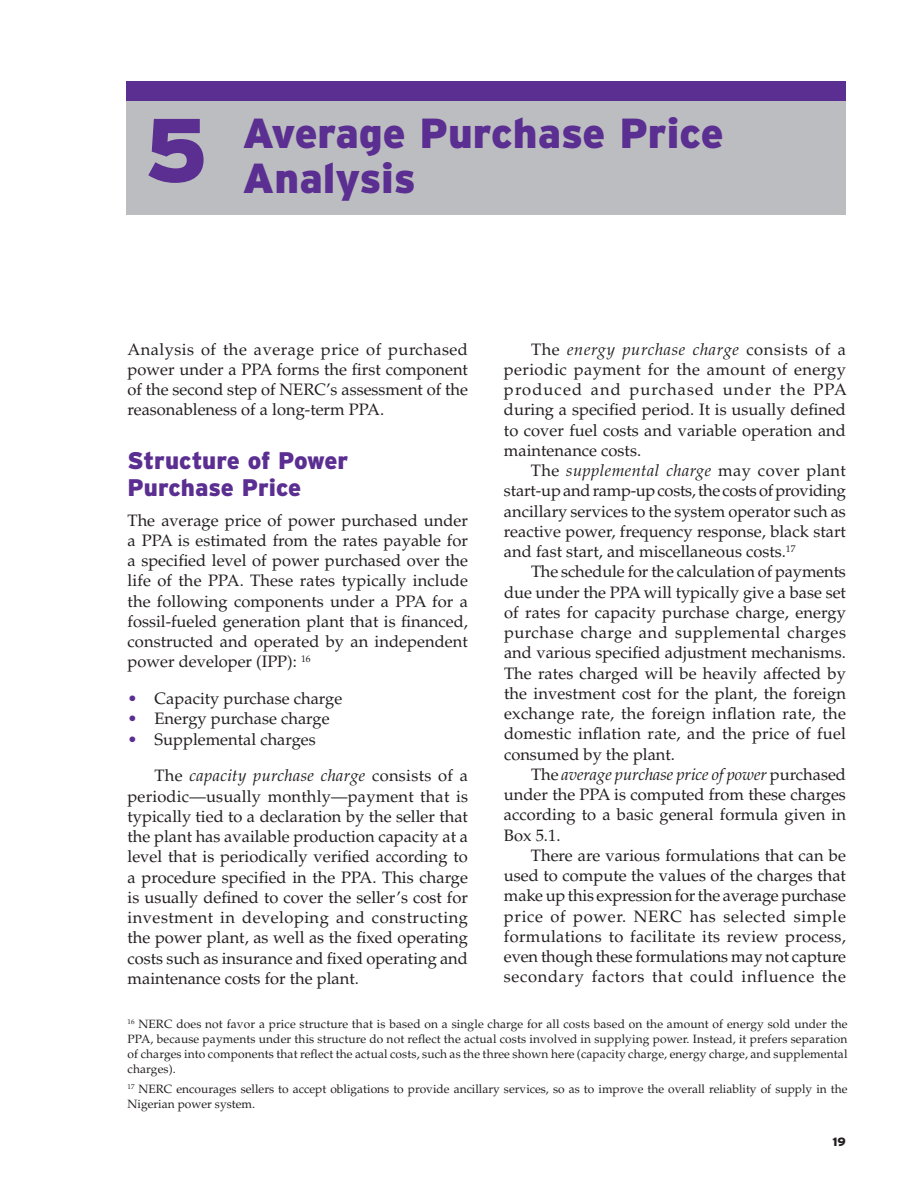
<style>
.page{position:relative;width:918px;height:1188px;background:#fff}
.page>*{position:absolute;margin:0;border:0;box-sizing:border-box;transform-origin:0 0}
.t1{font:900 42px/45px "Interstate";color:#5b2e91}
.t2{font:900 24px/27px "Interstate";color:#5b2e91}
.t3{font:16.5px/20.2px "Palatino";color:#231f20;text-align:justify}
.t4{font:12px/15px "Palatino";color:#231f20;text-align:justify}
.t5{font:900 12px "Interstate";color:#231f20}
.s1{font-style:italic}
.s2{color:#5b2e91}
</style>
<div class="page">
<div style="left:126px;top:82px;width:720px;height:39px;background:#5b2e91"></div>
<div style="left:126px;top:102px;width:720px;height:113px;background:#bcbdc0"></div>
<h1 class="t1" style="left:144px;top:114px;width:581px;text-indent:98px">Average Purchase Price<br><sup>5</sup> Analysis</h1>
<p class="t3" style="left:504px;top:341px;width:344px;text-indent:27px">The <span class="s1">energy purchase charge</span> consists of a periodic payment for the amount of energy produced and purchased under the PPA during a specified period. It is usually defined to cover fuel costs and variable operation and maintenance costs.</p>
<p class="t3" style="left:504px;top:462px;width:344px;text-indent:27px">The <span class="s1">supplemental charge</span> may cover plant start-up and ramp-up costs, the costs of providing ancillary services to the system operator such as reactive power, frequency response, black start and fast start, and miscellaneous costs.<sup>17</sup></p>
<p class="t3" style="left:504px;top:564px;width:344px;text-indent:27px">The schedule for the calculation of payments due under the PPA will typically give a base set of rates for capacity purchase charge, energy purchase charge and supplemental charges and various specified adjustment mechanisms.<br>The rates charged will be heavily affected by the investment cost for the plant, the foreign exchange rate, the foreign inflation rate, the domestic inflation rate, and the price of fuel consumed by the plant.</p>
<p class="t3" style="left:504px;top:766px;width:344px;text-indent:27px">The <span class="s1">average purchase price of power</span> purchased under the PPA is computed from these charges according to a basic general formula given in Box 5.1.</p>
<p class="t3" style="left:504px;top:847px;width:344px;text-indent:27px">There are various formulations that can be used to compute the values of the charges that make up this expression for the average purchase price of power. NERC has selected simple formulations to facilitate its review process, even though these formulations may not capture secondary factors that could influence the</p>
<p class="t4" style="left:128px;top:1018px;width:722px"><sup>16</sup> NERC does not favor a price structure that is based on a single charge for all costs based on the amount of energy sold under the PPA, because payments under this structure do not reflect the actual costs involved in supplying power. Instead, it prefers separation of charges into components that reflect the actual costs, such as the three shown here (capacity charge, energy charge, and supplemental charges).</p>
<p class="t4" style="left:128px;top:1082px;width:721px"><sup>17</sup> NERC encourages sellers to accept obligations to provide ancillary services, so as to improve the overall reliablity of supply in the<br>Nigerian power system.</p>
<p class="t3" style="left:128px;top:341px;width:342px">Analysis of the average price of purchased power under a PPA forms the first component of the second step of NERC’s assessment of the reasonableness of a long-term PPA.</p>
<h2 class="t2" style="left:128px;top:449px;width:222px">Structure of Power<br>Purchase Price</h2>
<p class="t3" style="left:128px;top:512px;width:342px">The average price of power purchased under a PPA is estimated from the rates payable for a specified level of power purchased over the life of the PPA. These rates typically include the following components under a PPA for a fossil-fueled generation plant that is financed, constructed and operated by an independent power developer (IPP): <sup>16</sup></p>
<p class="t3" style="left:128px;top:690px;width:216px"><span class="s2">•</span> Capacity purchase charge</p>
<p class="t3" style="left:128px;top:711px;width:204px"><span class="s2">•</span> Energy purchase charge</p>
<p class="t3" style="left:128px;top:731px;width:190px"><span class="s2">•</span> Supplemental charges</p>
<p class="t3" style="left:128px;top:768px;width:342px;text-indent:27px">The <span class="s1">capacity purchase charge</span> consists of a periodic—usually monthly—payment that is typically tied to a declaration by the seller that the plant has available production capacity at a level that is periodically verified according to a procedure specified in the PPA. This charge is usually defined to cover the seller’s cost for investment in developing and constructing the power plant, as well as the fixed operating costs such as insurance and fixed operating and maintenance costs for the plant.</p>
<p class="t5" style="left:833px;top:1138px;width:15px">19</p>
</div>
